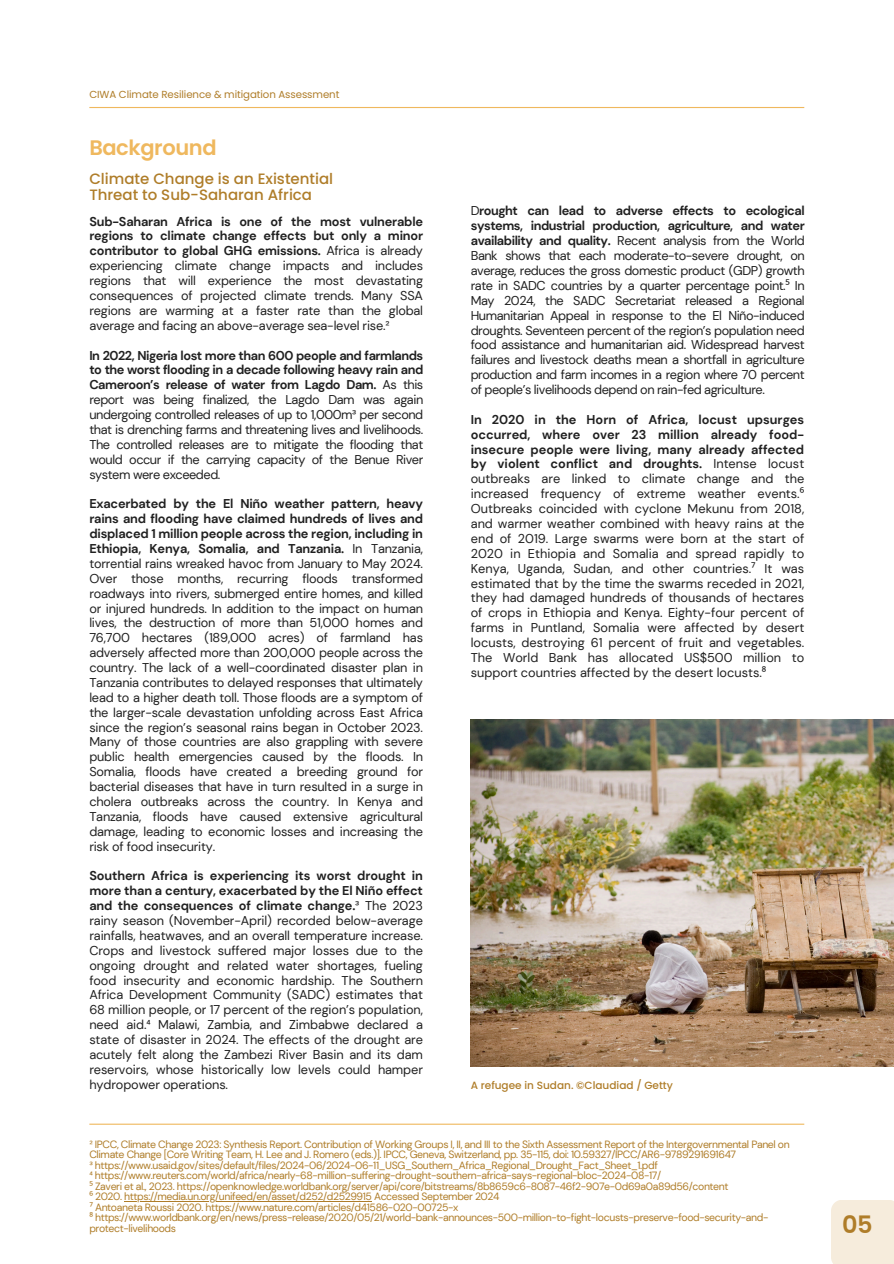
<style>
.page{position:relative;width:894px;height:1264px;background:#fff}
.page>*{position:absolute;margin:0;border:0;box-sizing:border-box;transform-origin:0 0}
.t1{font:600 24px "Poppins";color:#af7d29}
.t2{font:600 21px "Poppins";letter-spacing:-.02em;color:#efb85e}
.t3{font:500 15px/15.8px "Poppins";color:#af7d29}
.t4{font:12.75px/14.9px "DM Sans";letter-spacing:-.015em;color:#202020;text-align:justify}
.t5{font:10.5px/10.5px "DM Sans";letter-spacing:-.035em;color:#af7d29}
.t6{font:500 10.5px "Poppins";color:#af7d29}
.t7{font:10.2px "Poppins";letter-spacing:-.01em;color:#af7d29}
.s1{font-weight:700}
.s2{font-family:"Noto Sans"}
</style>
<div class="page">
<hr style="left:89px;top:1123px;width:715px;height:1px;background:#efb85e">
<hr style="left:89px;top:107px;width:715px;height:1px;background:#efb85e">
<img style="left:470px;top:719px;width:423px;height:347px">
<hr style="left:124px;top:1200px;width:247px;height:1px;background:#af7d29">
<div style="left:831px;top:1200px;width:62px;height:63px;background:#f6ecdc"></div>
<p class="t7" style="left:89px;top:87px;width:251px">CIWA Climate Resilience &amp; mitigation Assessment</p>
<h2 class="t2" style="left:89px;top:133px;width:129px">Background</h2>
<p class="t3" style="left:89px;top:171px;width:245px">Climate Change is an Existential<br>Threat to Sub-Saharan Africa</p>
<p class="t4" style="left:89px;top:214px;width:335px"><span class="s1">Sub-Saharan Africa is one of the most vulnerable regions to climate change effects but only a minor contributor to global GHG emissions.</span> Africa is already experiencing climate change impacts and includes regions that will experience the most devastating consequences of projected climate trends. Many SSA regions are warming at a faster rate than the global average and facing an above-average sea-level rise.²</p>
<p class="t4" style="left:89px;top:348px;width:335px"><span class="s1">In 2022, Nigeria lost more than 600 people and farmlands to the worst flooding in a decade following heavy rain and Cameroon’s release of water from Lagdo Dam.</span> As this report was being finalized, the Lagdo Dam was again undergoing controlled releases of up to 1,000m³ per second that is drenching farms and threatening lives and livelihoods.<br>The controlled releases are to mitigate the flooding that would occur if the carrying capacity of the Benue River system were exceeded.</p>
<p class="t4" style="left:89px;top:496px;width:335px"><span class="s1">Exacerbated by the El Niño weather pattern, heavy rains and flooding have claimed hundreds of lives and displaced 1 million people across the region, including in Ethiopia, Kenya, Somalia, and Tanzania.</span> In Tanzania, torrential rains wreaked havoc from January to May 2024.<br>Over those months, recurring floods transformed roadways into rivers, submerged entire homes, and killed or injured hundreds. In addition to the impact on human lives, the destruction of more than 51,000 homes and 76,700 hectares (189,000 acres) of farmland has adversely affected more than 200,000 people across the country. The lack of a well-coordinated disaster plan in Tanzania contributes to delayed responses that ultimately lead to a higher death toll. Those floods are a symptom of the larger-scale devastation unfolding across East Africa since the region’s seasonal rains began in October 2023.<br>Many of those countries are also grappling with severe public health emergencies caused by the floods. In Somalia, floods have created a breeding ground for bacterial diseases that have in turn resulted in a surge in cholera outbreaks across the country. In Kenya and Tanzania, floods have caused extensive agricultural damage, leading to economic losses and increasing the risk of food insecurity.</p>
<p class="t4" style="left:89px;top:868px;width:335px"><span class="s1">Southern Africa is experiencing its worst drought in more than a century, exacerbated by the El Niño effect and the consequences of climate change.</span>³ The 2023 rainy season (November-April) recorded below-average rainfalls, heatwaves, and an overall temperature increase.<br>Crops and livestock suffered major losses due to the ongoing drought and related water shortages, fueling food insecurity and economic hardship. The Southern Africa Development Community (SADC) estimates that 68 million people, or 17 percent of the region’s population, need aid.⁴ Malawi, Zambia, and Zimbabwe declared a state of disaster in 2024. The effects of the drought are acutely felt along the Zambezi River Basin and its dam reservoirs, whose historically low levels could hamper hydropower operations.</p>
<p class="t4" style="left:470px;top:204px;width:335px">D<span class="s1">rought can lead to adverse effects to ecological systems, industrial production, agriculture, and water availability and quality.</span> Recent analysis from the World Bank shows that each moderate-to-severe drought, on average, reduces the gross domestic product (GDP) growth rate in SADC countries by a quarter percentage point.<span class="s2">⁵</span> In May 2024, the SADC Secretariat released a Regional Humanitarian Appeal in response to the El Niño-induced droughts. Seventeen percent of the region’s population need food assistance and humanitarian aid. Widespread harvest failures and livestock deaths mean a shortfall in agriculture production and farm incomes in a region where 70 percent of people’s livelihoods depend on rain-fed agriculture.</p>
<p class="t4" style="left:470px;top:412px;width:335px"><span class="s1">In 2020 in the Horn of Africa, locust upsurges occurred, where over 23 million already food&shy;insecure people were living, many already affected by violent conflict and droughts.</span> Intense locust outbreaks are linked to climate change and the increased frequency of extreme weather events.<span class="s2">⁶<br></span>Outbreaks coincided with cyclone Mekunu from 2018, and warmer weather combined with heavy rains at the end of 2019. Large swarms were born at the start of 2020 in Ethiopia and Somalia and spread rapidly to Kenya, Uganda, Sudan, and other countries.<span class="s2">⁷</span> It was estimated that by the time the swarms receded in 2021, they had damaged hundreds of thousands of hectares of crops in Ethiopia and Kenya. Eighty-four percent of farms in Puntland, Somalia were affected by desert locusts, destroying 61 percent of fruit and vegetables.<br>The World Bank has allocated US$500 million to support countries affected by the desert locusts.<span class="s2">⁸</span></p>
<p class="t6" style="left:470px;top:1077px;width:204px">A refugee in Sudan. ©Claudiad / Getty</p>
<p class="t5" style="left:89px;top:1138px;width:701px">² IPCC, Climate Change 2023: Synthesis Report. Contribution of Working Groups I, II, and III to the Sixth Assessment Report of the Intergovernmental Panel on Climate Change [Core Writing Team, H. Lee and J. Romero (eds.)]. IPCC, Geneva, Switzerland, pp. 35-115, doi: 10.59327/IPCC/AR6-9789291691647<br>³ https://www.usaid.gov/sites/default/files/2024-06/2024-06-11_USG_Southern_Africa_Regional_Drought_Fact_Sheet_1.pdf<br>⁴ https://www.reuters.com/world/africa/nearly-68-million-suffering-drought-southern-africa-says-regional-bloc-2024-08-17/<br><span class="s2">⁵</span> Zaveri et al., 2023. https://openknowledge.worldbank.org/server/api/core/bitstreams/8b8659c6-8087-46f2-907e-0d69a0a89d56/content<br><span class="s2">⁶</span> 2020. https://media.un.org/unifeed/en/asset/d252/d2529915 Accessed September 2024<br><span class="s2">⁷</span> Antoaneta Roussi 2020. https://www.nature.com/articles/d41586-020-00725-x<br><span class="s2">⁸</span> https://www.worldbank.org/en/news/press-release/2020/05/21/world-bank-announces-500-million-to-fight-locusts-preserve-food-security-and&shy;protect-livelihoods</p>
<h1 class="t1" style="left:842px;top:1207px;width:32px">05</h1>
</div>
